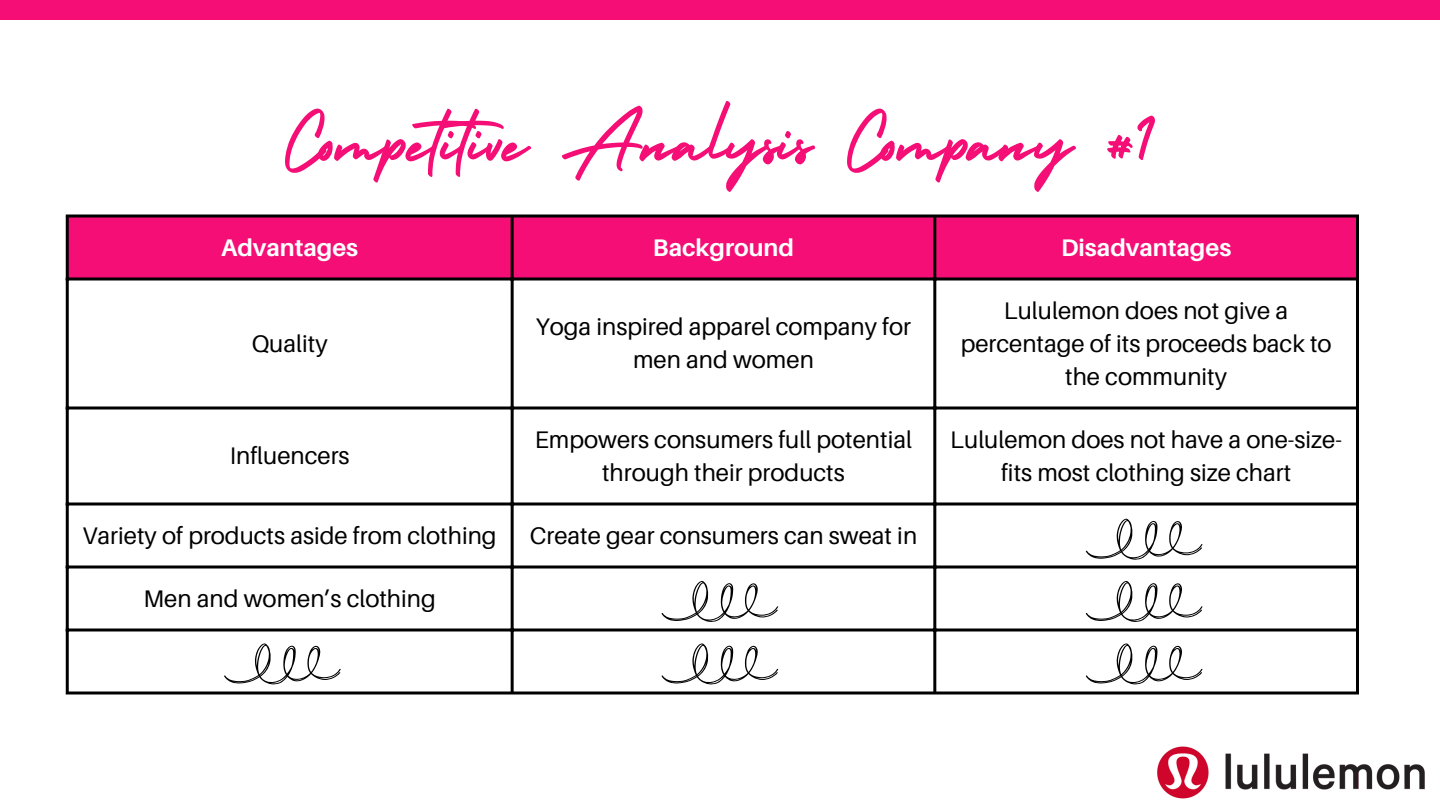
<style>
.page{position:relative;width:1440px;height:810px;background:#fff}
.page>*{position:absolute;margin:0;border:0;box-sizing:border-box;transform-origin:0 0}
.t1{font:83px "Holiday";color:#f40e75}
.t2{font:24px/33px "Aileron";color:#000;text-align:center}
.t3{font:700 24px "Aileron";color:#fff}
</style>
<div class="page">
<div style="left:69px;top:218px;width:1287px;height:60px;background:#f40e75"></div>
<svg style="left:69px;top:280px;width:1287px;height:412px"></svg>
<hr style="left:66px;top:218px;width:3px;height:474px;background:#000">
<hr style="left:511px;top:218px;width:3px;height:474px;background:#000">
<hr style="left:933px;top:218px;width:3px;height:474px;background:#000">
<hr style="left:1356px;top:218px;width:3px;height:474px;background:#000">
<svg style="left:66px;top:214px;width:1293px;height:4px;background:#3d212e"></svg>
<hr style="left:66px;top:278px;width:1293px;height:2px;background:#000">
<svg style="left:69px;top:406px;width:1287px;height:4px;background:#3f3f3f"></svg>
<svg style="left:69px;top:502px;width:1287px;height:4px;background:#3f3f3f"></svg>
<hr style="left:66px;top:566px;width:1293px;height:2px;background:#000">
<svg style="left:69px;top:628px;width:1287px;height:4px;background:#3f3f3f"></svg>
<hr style="left:66px;top:692px;width:1293px;height:2px;background:#000">
<div style="left:0;top:0;width:1440px;height:20px;background:#f40e75"></div>
<img style="left:1157px;top:746px;width:268px;height:53px">
<svg style="left:224px;top:643px;width:117px;height:41px"></svg>
<svg style="left:661px;top:643px;width:117px;height:41px"></svg>
<svg style="left:1086px;top:643px;width:117px;height:41px"></svg>
<svg style="left:661px;top:581px;width:117px;height:41px"></svg>
<svg style="left:1086px;top:581px;width:117px;height:41px"></svg>
<svg style="left:1086px;top:518px;width:117px;height:42px"></svg>
<h1 class="t1" style="left:283px;top:78px;width:876px">Competitive Analysis Company #1</h1>
<p class="t3" style="left:221px;top:232px;width:139px">Advantages</p>
<p class="t3" style="left:653px;top:232px;width:143px">Background</p>
<p class="t3" style="left:1061px;top:232px;width:172px">Disadvantages</p>
<p class="t2" style="left:252px;top:326px;width:78px">Quality</p>
<p class="t2" style="left:230px;top:439px;width:121px">Influencers</p>
<p class="t2" style="left:536px;top:310px;width:377px">Yoga inspired apparel company for men and women</p>
<p class="t2" style="left:961px;top:293px;width:372px">Lululemon does not give a percentage of its proceeds back to the community</p>
<p class="t2" style="left:535px;top:422px;width:379px">Empowers consumers full potential through their products</p>
<p class="t2" style="left:950px;top:422px;width:393px">Lululemon does not have a one-size&shy;fits most clothing size chart</p>
<p class="t2" style="left:83px;top:518px;width:416px">Variety of products aside from clothing</p>
<p class="t2" style="left:530px;top:518px;width:389px">Create gear consumers can sweat in</p>
<p class="t2" style="left:144px;top:581px;width:294px">Men and women’s clothing</p>
</div>
